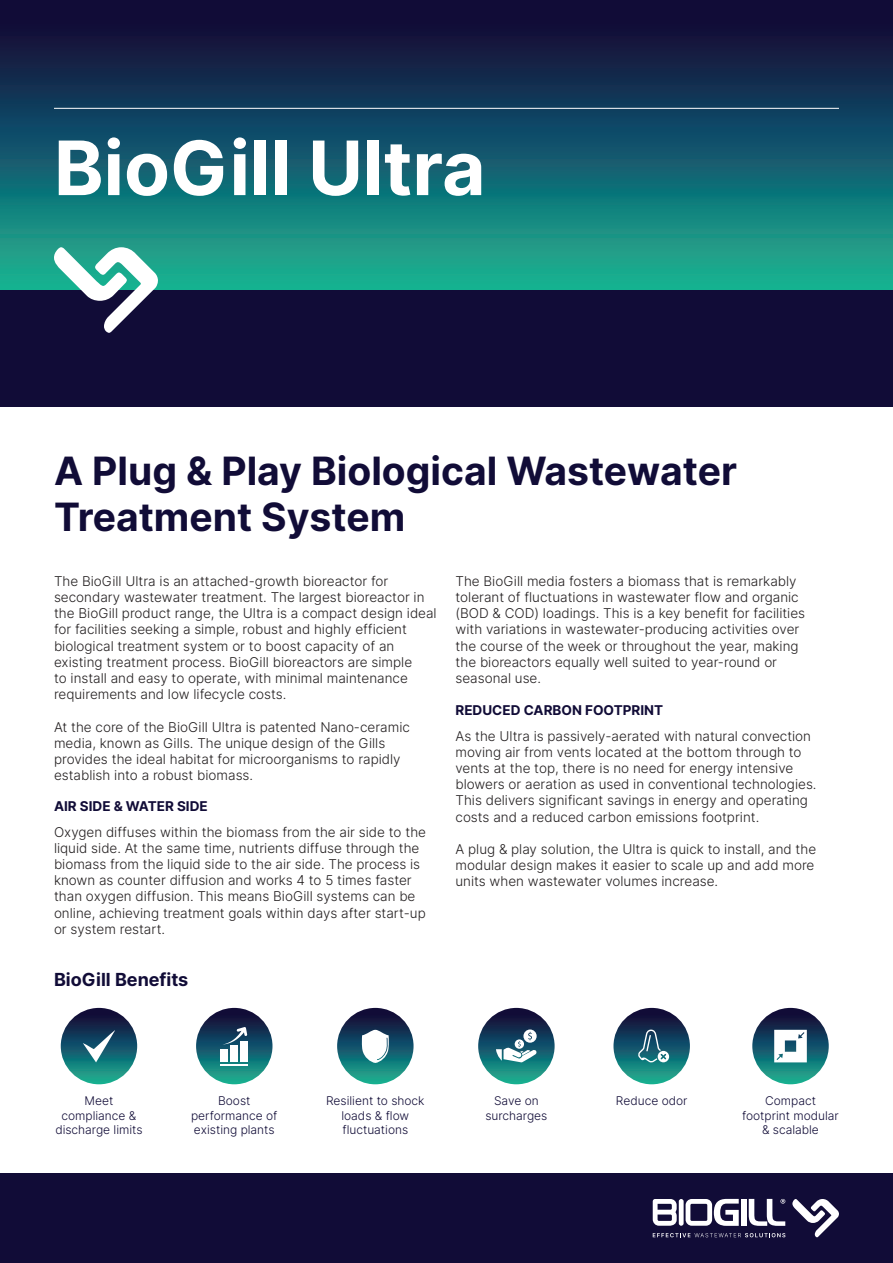
<style>
.page{position:relative;width:893px;height:1263px;background:#fff}
.page>*{position:absolute;margin:0;border:0;box-sizing:border-box;transform-origin:0 0}
.t1{font:700 75px "Inter";color:#fff}
.t2{font:700 39px/46.8px "Inter";color:#110c37}
.t3{font:700 18px "Inter";color:#110c37}
.Body_Text{font:300 13.5px/16.2px "Inter";color:#231f20}
.t4{font:700 13.5px "Inter";color:#110c37}
.Body_Text-2{font:300 12px/14.4px "Inter";color:#110c37;text-align:center}
</style>
<div class="page">
<div style="left:0;top:0;width:893px;height:290px;background:linear-gradient(to bottom,#0f0034,#18b298)"></div>
<div style="left:0;top:290px;width:893px;height:116px;background:#110c37"></div>
<svg style="left:54px;top:247px;width:104px;height:86px"></svg>
<svg style="left:61px;top:1008px;width:76px;height:76px;background:#155565"></svg>
<svg style="left:83px;top:1030px;width:32px;height:32px"></svg>
<svg style="left:196px;top:1008px;width:76px;height:76px;background:#195969"></svg>
<svg style="left:222px;top:1027px;width:25px;height:17px"></svg>
<div style="left:231px;top:1045px;width:7px;height:17px;background:#fff"></div>
<div style="left:220px;top:1050px;width:8px;height:12px;background:#fff"></div>
<svg style="left:220px;top:1064px;width:28px;height:1px"></svg>
<div style="left:241px;top:1041px;width:7px;height:21px;background:#fff"></div>
<svg style="left:337px;top:1008px;width:77px;height:76px;background:#175767"></svg>
<svg style="left:361px;top:1030px;width:28px;height:33px"></svg>
<svg style="left:478px;top:1008px;width:77px;height:76px;background:#185967"></svg>
<svg style="left:496px;top:1029px;width:41px;height:33px"></svg>
<svg style="left:613px;top:1008px;width:77px;height:76px;background:#185868"></svg>
<svg style="left:638px;top:1029px;width:31px;height:33px"></svg>
<svg style="left:752px;top:1008px;width:77px;height:76px;background:#195968"></svg>
<svg style="left:774px;top:1030px;width:33px;height:32px"></svg>
<div style="left:0;top:1173px;width:893px;height:90px;background:#110c37"></div>
<hr style="left:54px;top:108px;width:785px;height:1px;background:#fff">
<svg style="left:653px;top:1233px;width:132px;height:4px"></svg>
<svg style="left:653px;top:1199px;width:24px;height:27px"></svg>
<div style="left:679px;top:1199px;width:5px;height:27px;background:#fff;border-radius:2px"></div>
<svg style="left:686px;top:1199px;width:53px;height:27px"></svg>
<div style="left:741px;top:1199px;width:5px;height:27px;background:#fff"></div>
<svg style="left:749px;top:1199px;width:36px;height:27px"></svg>
<svg style="left:792px;top:1199px;width:47px;height:38px"></svg>
<h1 class="t1" style="left:54px;top:113px;width:433px">BioGill Ultra</h1>
<h2 class="t2" style="left:54px;top:446px;width:685px">A Plug &amp; Play Biological Wastewater<br>Treatment System</h2>
<p class="Body_Text" style="left:54px;top:572px;width:384px">The BioGill Ultra is an attached-growth bioreactor for secondary wastewater treatment. The largest bioreactor in the BioGill product range, the Ultra is a compact design ideal for facilities seeking a simple, robust and highly efficient biological treatment system or to boost capacity of an existing treatment process. BioGill bioreactors are simple<br>to install and easy to operate, with minimal maintenance requirements and low lifecycle costs.</p>
<p class="Body_Text" style="left:54px;top:718px;width:357px">At the core of the BioGill Ultra is patented Nano-ceramic media, known as Gills. The unique design of the Gills provides the ideal habitat for microorganisms to rapidly establish into a robust biomass.</p>
<h5 class="t4" style="left:54px;top:797px;width:155px">AIR SIDE &amp; WATER SIDE</h5>
<p class="Body_Text" style="left:54px;top:823px;width:374px">Oxygen diffuses within the biomass from the air side to the liquid side. At the same time, nutrients diffuse through the biomass from the liquid side to the air side. The process is known as counter diffusion and works 4 to 5 times faster than oxygen diffusion. This means BioGill systems can be online, achieving treatment goals within days after start-up or system restart.</p>
<p class="t3" style="left:54px;top:966px;width:136px">BioGill Benefits</p>
<p class="Body_Text" style="left:455px;top:572px;width:351px">The BioGill media fosters a biomass that is remarkably tolerant of fluctuations in wastewater flow and organic (BOD &amp; COD) loadings. This is a key benefit for facilities with variations in wastewater-producing activities over</p>
<p class="Body_Text" style="left:455px;top:637px;width:345px">the course of the week or throughout the year, making</p>
<p class="Body_Text" style="left:455px;top:653px;width:323px">the bioreactors equally well suited to year-round or seasonal use.</p>
<h5 class="t4" style="left:455px;top:701px;width:209px">REDUCED CARBON FOOTPRINT</h5>
<p class="Body_Text" style="left:455px;top:727px;width:363px">As the Ultra is passively-aerated with natural convection moving air from vents located at the bottom through to vents at the top, there is no need for energy intensive blowers or aeration as used in conventional technologies.<br>This delivers significant savings in energy and operating costs and a reduced carbon emissions footprint.</p>
<p class="Body_Text" style="left:455px;top:841px;width:362px">A plug &amp; play solution, the Ultra is quick to install, and the modular design makes it easier to scale up and add more units when wastewater volumes increase.</p>
<p class="Body_Text-2" style="left:55px;top:1093px;width:89px">Meet compliance &amp; discharge limits</p>
<p class="Body_Text-2" style="left:191px;top:1093px;width:88px">Boost performance of existing plants</p>
<p class="Body_Text-2" style="left:326px;top:1093px;width:100px">Resilient to shock loads &amp; flow fluctuations</p>
<p class="Body_Text-2" style="left:485px;top:1093px;width:63px">Save on surcharges</p>
<p class="Body_Text-2" style="left:616px;top:1093px;width:73px">Reduce odor</p>
<p class="Body_Text-2" style="left:742px;top:1093px;width:98px">Compact footprint modular &amp; scalable</p>
</div>
